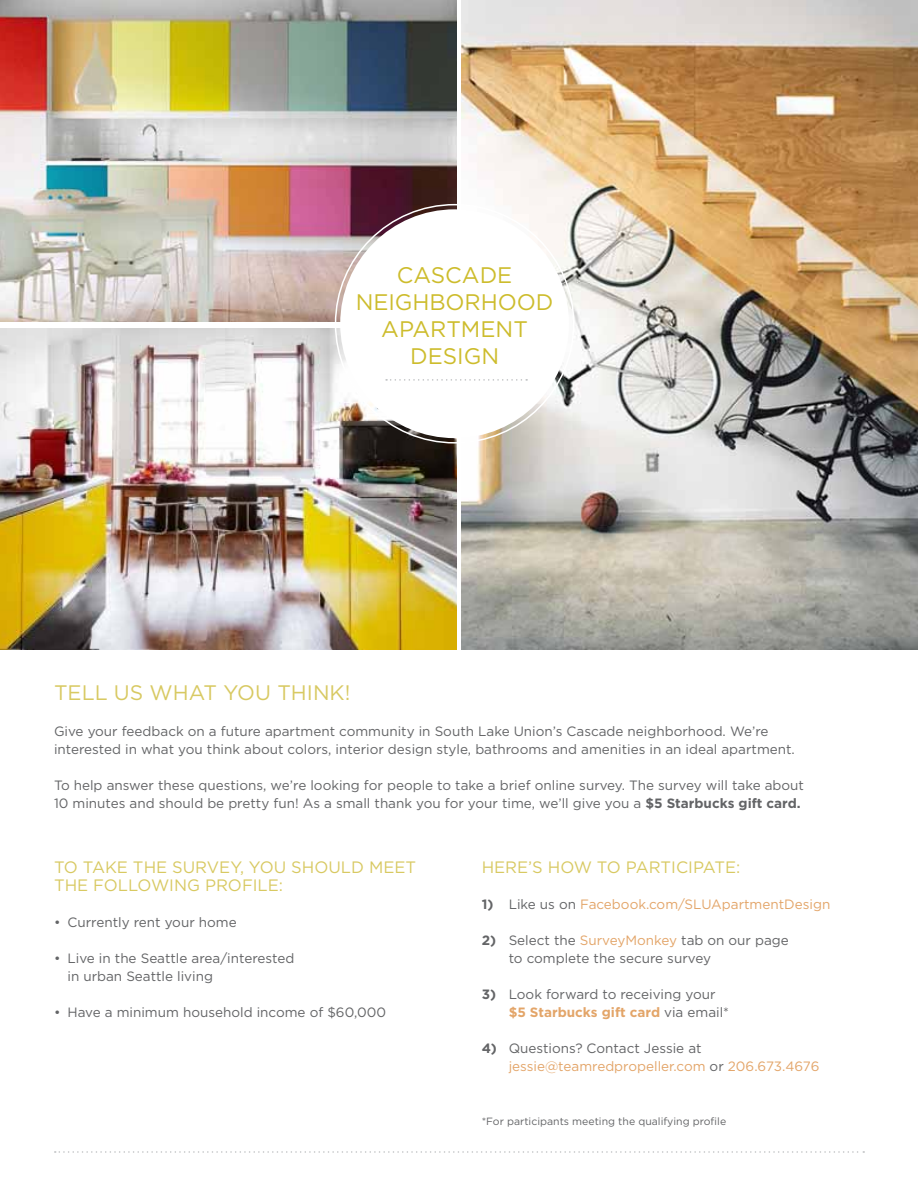
<style>
.page{position:relative;width:918px;height:1188px;background:#fff}
.page>*{position:absolute;margin:0;border:0;box-sizing:border-box;transform-origin:0 0}
.t1{font:22.5px/27px "Gotham";color:#cdbc2c;text-align:center}
.t2{font:21px "Gotham";color:#d8c962}
.t3{font:16.5px/18px "Gotham";color:#d8c962}
.t4{font:13.5px/18px "Gotham";color:#636466}
.t5{font:13.5px/18px "Gotham";color:#e3a569}
.t6{font:10.5px "Gotham";color:#636466}
.s1{font-weight:700}
.s2{font-weight:700;color:#636466}
.s3{color:#636466}
.s4{color:#e3a569}
.s5{font-weight:700;color:#e3a569}
</style>
<div class="page">
<img style="left:0;top:328px;width:456px;height:322px">
<img style="left:462px;top:0;width:456px;height:650px">
<img style="left:0;top:0;width:456px;height:322px">
<div style="left:340px;top:209px;width:229px;height:229px;background:#fff;border-radius:50%"></div>
<svg style="left:386px;top:379px;width:141px;height:2px"></svg>
<svg style="left:55px;top:1151px;width:809px;height:2px"></svg>
<h1 class="t1" style="left:356px;top:261px;width:199px">Cascade<br>N eighborhood<br>Apartment<br>Design</h1>
<h2 class="t2" style="left:54px;top:681px;width:298px">Tell us what you think!</h2>
<p class="t4" style="left:54px;top:722px;width:742px">Give your feedback on a future apartment community in South Lake U nion’s Cascade neighborhood. We’re interested in what you think about colors, interior design style, bathrooms and amenities in an ideal apartment.</p>
<p class="t4" style="left:54px;top:776px;width:752px">To help answer these questions, we’re looking for people to take a brief online survey. The survey will take about<br>10 minutes and should be pretty fun! As a small thank you for your time, we’ll give you a <span class="s1">$5 Starbucks gift card.</span></p>
<p class="t3" style="left:54px;top:858px;width:360px">To take the survey, you should meet the following profile:</p>
<p class="t4" style="left:54px;top:913px;width:184px">• Currently rent your home</p>
<p class="t4" style="left:68px;top:949px;width:228px;text-indent:-14px">• Live in the Seattle area/interested in urban Seattle living</p>
<p class="t4" style="left:54px;top:1003px;width:334px">• Have a minimum household income of $60,000</p>
<p class="t3" style="left:482px;top:858px;width:260px">H ere’s how to participate:</p>
<p class="t5" style="left:482px;top:895px;width:213px"><span class="s2">1)</span> <span class="s3">Like us on</span> Facebook.com/SLUA</p>
<p class="t5" style="left:722px;top:895px;width:110px">partmentDesign</p>
<p class="t4" style="left:509px;top:931px;width:282px;text-indent:-27px"><span class="s1">2)</span> Select the <span class="s4">SurveyMonkey</span> tab on our page to complete the secure survey</p>
<p class="t4" style="left:509px;top:985px;width:222px;text-indent:-27px"><span class="s1">3)</span> Look forward to receiving your <span class="s5">$5 Starbucks gift card</span> via email*</p>
<p class="t5" style="left:509px;top:1039px;width:312px;text-indent:-27px"><span class="s2">4)</span> <span class="s3">Questions? Contact Jessie at </span>jessie@teamredpropeller.com <span class="s3">or</span> 206.673.4676</p>
<p class="t6" style="left:482px;top:1116px;width:246px">*For participants meeting the qualifying profile</p>
</div>
